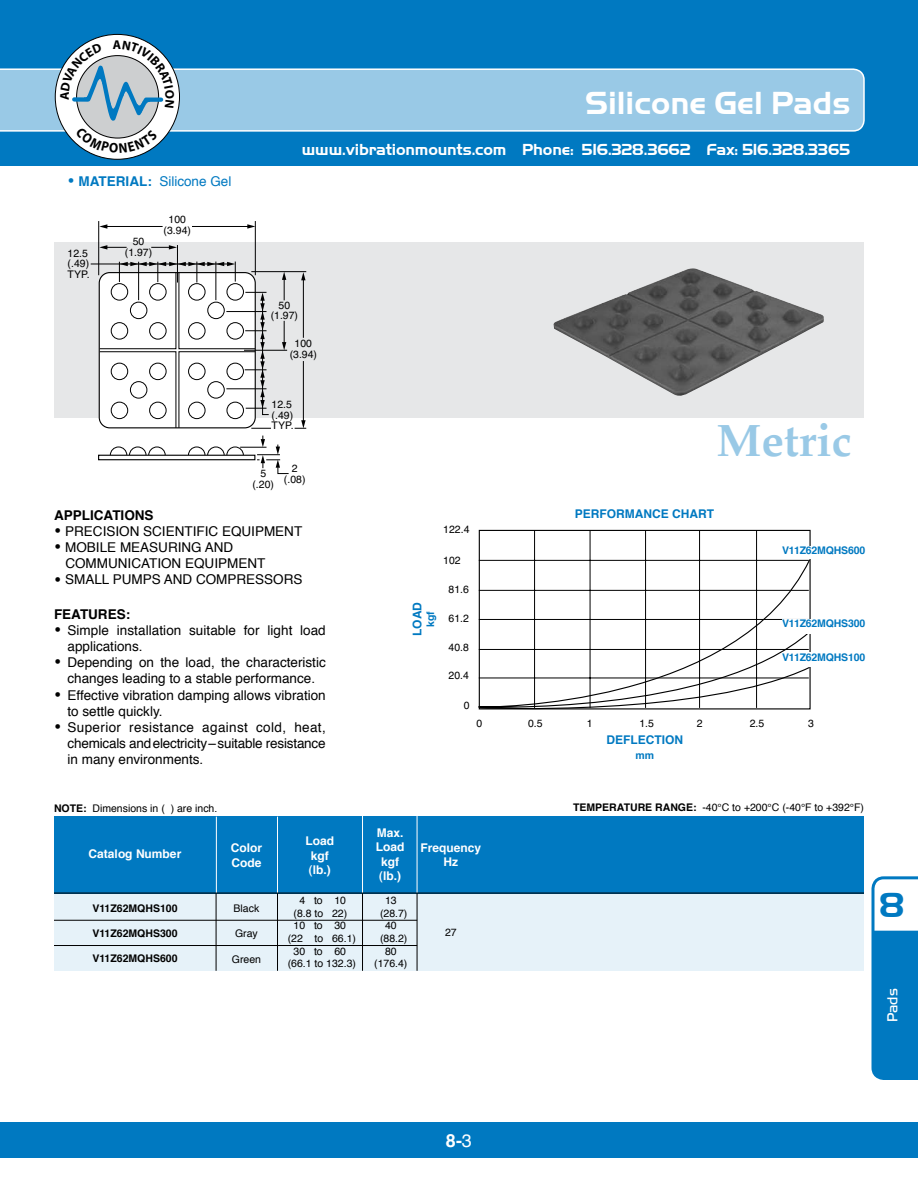
<style>
.page{position:relative;width:918px;height:1188px;background:#fff}
.page>*{position:absolute;margin:0;border:0;box-sizing:border-box;transform-origin:0 0}
.t1{font:700 45px "Palatino";color:#99c9e6}
.t2{font:700 36px "Handel Got D";color:#0079c1}
.t3{font:700 33px "Handel Got D";color:#fff}
.t4{font:700 18px "Helvetica";color:#fff}
.t5{font:700 16.5px "Handel Got D";letter-spacing:-.01em;color:#fff}
.t6{font:15px "Handel Got D Ligh";color:#fff}
.t7{font:13.5px/16.2px "Helvetica";color:#000}
.t8{font:13.5px "Helvetica";color:#0079c1}
.t9{font:700 13.5px "Helvetica";color:#000}
.t10{font:700 12.75px "Myriad";color:#000}
.t11{font:700 12px/14.4px "Helvetica";color:#fff;text-align:center}
.t12{font:700 12px "Helvetica";color:#0079c1}
.t13{font:10.5px/12.6px "Helvetica";color:#000;text-align:center}
.t14{font:700 10.5px "Helvetica";letter-spacing:-.015em;color:#0079c1}
.t15{font:700 10.5px "Helvetica";color:#000}
.s1{font-weight:700;font-size:21px}
.s2{font-weight:700}
.s3{font-size:21px}
.s4{font-weight:400}
</style>
<div class="page">
<div style="left:0;top:1122px;width:918px;height:36px;background:#0079c1"></div>
<div style="left:0;top:0;width:918px;height:165px;background:#0079c1"></div>
<div style="left:0;top:68px;width:865px;height:64px;background:#99c9e6"></div>
<svg style="left:55px;top:34px;width:125px;height:125px"></svg>
<div style="left:54px;top:242px;width:810px;height:176px;background:#e6e7e8"></div>
<svg style="left:110px;top:446px;width:56px;height:9px"></svg>
<svg style="left:98px;top:455px;width:90px;height:5px"></svg>
<hr style="left:98px;top:221px;width:1px;height:54px;background:#000">
<hr style="left:255px;top:221px;width:1px;height:54px;background:#000">
<hr style="left:177px;top:245px;width:1px;height:38px;background:#000">
<hr style="left:192px;top:226px;width:57px;height:1px;background:#000">
<hr style="left:106px;top:226px;width:57px;height:1px;background:#000">
<svg style="left:247px;top:224px;width:8px;height:5px"></svg>
<svg style="left:99px;top:224px;width:8px;height:5px"></svg>
<svg style="left:99px;top:245px;width:28px;height:5px"></svg>
<hr style="left:91px;top:264px;width:140px;height:1px;background:#000">
<svg style="left:151px;top:245px;width:26px;height:5px"></svg>
<hr style="left:251px;top:271px;width:55px;height:1px;background:#000">
<hr style="left:244px;top:350px;width:43px;height:1px;background:#000">
<hr style="left:303px;top:361px;width:1px;height:61px;background:#000">
<hr style="left:303px;top:279px;width:1px;height:59px;background:#000">
<svg style="left:295px;top:420px;width:11px;height:9px"></svg>
<svg style="left:301px;top:272px;width:5px;height:8px"></svg>
<svg style="left:282px;top:272px;width:4px;height:28px"></svg>
<svg style="left:99px;top:262px;width:172px;height:167px"></svg>
<svg style="left:282px;top:321px;width:4px;height:29px"></svg>
<svg style="left:188px;top:436px;width:101px;height:38px"></svg>
<div style="left:54px;top:881px;width:810px;height:90px;background:#e6f2f9"></div>
<div style="left:54px;top:816px;width:810px;height:77px;background:#0079c1"></div>
<hr style="left:277px;top:817px;width:1px;height:76px;background:#fff">
<hr style="left:362px;top:816px;width:1px;height:77px;background:#fff">
<hr style="left:417px;top:815px;width:1px;height:78px;background:#fff">
<hr style="left:417px;top:893px;width:1px;height:78px;background:#000">
<hr style="left:362px;top:893px;width:1px;height:78px;background:#000">
<hr style="left:277px;top:893px;width:1px;height:78px;background:#000">
<hr style="left:216px;top:893px;width:1px;height:78px;background:#000">
<hr style="left:216px;top:817px;width:1px;height:76px;background:#fff">
<hr style="left:54px;top:893px;width:810px;height:1px;background:#000">
<hr style="left:54px;top:945px;width:363px;height:1px;background:#000">
<hr style="left:54px;top:920px;width:363px;height:1px;background:#000">
<hr style="left:534px;top:530px;width:1px;height:178px;background:#000">
<hr style="left:590px;top:530px;width:1px;height:178px;background:#000">
<hr style="left:645px;top:530px;width:1px;height:178px;background:#000">
<hr style="left:699px;top:530px;width:1px;height:178px;background:#000">
<hr style="left:756px;top:530px;width:1px;height:178px;background:#000">
<svg style="left:478px;top:558px;width:333px;height:152px"></svg>
<div style="left:782px;top:546px;width:83px;height:13px;background:#fff"></div>
<div style="left:782px;top:619px;width:83px;height:14px;background:#fff"></div>
<div style="left:782px;top:653px;width:83px;height:14px;background:#fff"></div>
<img style="left:554px;top:268px;width:270px;height:128px">
<svg style="left:871px;top:876px;width:47px;height:204px"></svg>
<hr style="left:873px;top:931px;width:45px;height:3px;background:#0079c1">
<svg style="left:60px;top:40px;width:114px;height:113px"></svg>
<p class="t10" style="left:113px;top:38px;width:10px">A</p>
<p class="t8" style="left:68px;top:169px;width:165px"><span class="s1">•</span> <span class="s2">MATERIAL:</span> Silicone Gel</p>
<p class="t13" style="left:133px;top:235px;width:13px">50</p>
<p class="t13" style="left:68px;top:246px;width:22px">12.5</p>
<p class="t13" style="left:125px;top:245px;width:29px">(1.97)</p>
<p class="t13" style="left:68px;top:258px;width:23px;line-height:10.5px;text-align:left">(.49)<br>TYP.</p>
<p class="t13" style="left:164px;top:214px;width:29px;line-height:10.5px">100 (3.94)</p>
<h3 class="t3" style="left:585px;top:85px;width:267px">Silicone Gel Pads</h3>
<p class="t5" style="left:302px;top:140px;width:550px">www.vibrationmounts.com Phone: 516.328.3662 Fax: 516.328.3365</p>
<p class="t13" style="left:271px;top:300px;width:29px;line-height:10.5px">50 (1.97)</p>
<p class="t13" style="left:290px;top:338px;width:29px;line-height:10.5px">100 (3.94)</p>
<p class="t13" style="left:272px;top:399px;width:23px;line-height:10.5px;text-align:left">12.5 (.49)<br>TYP.</p>
<p class="t13" style="left:252px;top:468px;width:23px;line-height:10.5px">5 (.20)</p>
<p class="t13" style="left:284px;top:463px;width:23px;line-height:10.5px">2 (.08)</p>
<p class="t9" style="left:54px;top:503px;width:101px">APPLICATIONS</p>
<p class="t7" style="left:54px;top:523px;width:250px"><span class="s3">•</span> PRECISION SCIENTIFIC EQUIPMENT</p>
<p class="t7" style="left:65px;top:539px;width:202px;text-indent:-11px"><span class="s3">•</span> MOBILE MEASURING AND<br>COMMUNICATION EQUIPMENT</p>
<p class="t7" style="left:54px;top:571px;width:250px"><span class="s3">•</span> SMALL PUMPS AND COMPRESSORS</p>
<p class="t9" style="left:54px;top:602px;width:78px">FEATURES:</p>
<p class="t7" style="left:68px;top:622px;width:260px;text-indent:-14px"><span class="s3">•</span> Simple installation suitable for light load applications.</p>
<p class="t7" style="left:54px;top:654px;width:273px;text-align:center"><span class="s3">•</span> Depending on the load, the characteristic changes leading to a stable performance.</p>
<p class="t7" style="left:68px;top:686px;width:260px;text-indent:-14px"><span class="s3">•</span> Effective vibration damping allows vibration to settle quickly.</p>
<p class="t7" style="left:68px;top:719px;width:260px;text-align:justify;text-indent:-14px"><span class="s3">•</span> Superior resistance against cold, heat, chemicals and electricity – suitable resistance in many environments.</p>
<h1 class="t1" style="left:716px;top:402px;width:136px">Metric</h1>
<p class="t13" style="left:443px;top:523px;width:28px">122.4</p>
<p class="t13" style="left:443px;top:554px;width:19px">102</p>
<p class="t13" style="left:449px;top:583px;width:22px">81.6</p>
<p class="t13" style="left:449px;top:611px;width:22px">61.2</p>
<p class="t13" style="left:449px;top:641px;width:22px">40.8</p>
<p class="t13" style="left:449px;top:669px;width:22px">20.4</p>
<p class="t13" style="left:464px;top:699px;width:7px">0</p>
<p class="t12" style="left:407px;top:636px;width:35px;rotate:-90deg">LOAD</p>
<p class="t14" style="left:421px;top:627px;width:17px;rotate:-90deg">kgf</p>
<p class="t12" style="left:575px;top:503px;width:141px">PERFORMANCE CHART</p>
<p class="t14" style="left:782px;top:541px;width:85px">V11Z62MQHS600</p>
<p class="t14" style="left:782px;top:614px;width:85px">V11Z62MQHS300</p>
<p class="t14" style="left:782px;top:648px;width:85px">V11Z62MQHS100</p>
<p class="t13" style="left:476px;top:717px;width:7px">0</p>
<p class="t13" style="left:528px;top:717px;width:16px">0.5</p>
<p class="t13" style="left:587px;top:717px;width:7px">1</p>
<p class="t13" style="left:639px;top:717px;width:16px">1.5</p>
<p class="t13" style="left:697px;top:717px;width:7px">2</p>
<p class="t13" style="left:750px;top:717px;width:16px">2.5</p>
<p class="t13" style="left:808px;top:717px;width:7px">3</p>
<p class="t12" style="left:607px;top:729px;width:78px">DEFLECTION</p>
<p class="t14" style="left:636px;top:745px;width:20px">mm</p>
<p class="t13" style="left:54px;top:802px;width:165px"><span class="s2">NOTE:</span> Dimensions in ( ) are inch.</p>
<p class="t13" style="left:573px;top:801px;width:292px"><span class="s2">TEMPERATURE RANGE:</span> -40°C to +200°C (-40°F to +392°F)</p>
<p class="t11" style="left:89px;top:846px;width:94px">Catalog Number</p>
<p class="t11" style="left:231px;top:840px;width:33px;text-align:left">Color<br>Code</p>
<p class="t13" style="left:234px;top:902px;width:27px">Black</p>
<p class="t13" style="left:235px;top:927px;width:24px">Gray</p>
<p class="t13" style="left:232px;top:952px;width:31px">Green</p>
<p class="t15" style="left:92px;top:899px;width:87px">V11Z62MQHS100</p>
<p class="t15" style="left:92px;top:924px;width:87px">V11Z62MQHS300</p>
<p class="t15" style="left:92px;top:949px;width:87px">V11Z62MQHS600</p>
<p class="t11" style="left:306px;top:833px;width:30px;text-align:left">Load kgf (lb.)</p>
<p class="t13" style="left:288px;top:894px;width:70px">4 to 10<br>(8.8 to 22)<br>10 to 30 (22 to 66.1)<br>30 to 60 (66.1 to 132.3)</p>
<p class="t11" style="left:376px;top:825px;width:30px">Max.<br>Load kgf (lb.)</p>
<p class="t13" style="left:374px;top:894px;width:35px">13 (28.7)<br>40 (88.2)<br>80 (176.4)</p>
<p class="t11" style="left:421px;top:840px;width:62px">Frequency<br>Hz</p>
<p class="t13" style="left:445px;top:926px;width:13px">27</p>
<h2 class="t2" style="left:879px;top:884px;width:27px">8</h2>
<p class="t6" style="left:884px;top:1022px;width:35px;rotate:-90deg">Pads</p>
<h3 class="t4" style="left:446px;top:1124px;width:28px">8-<span class="s4">3</span></h3>
</div>
